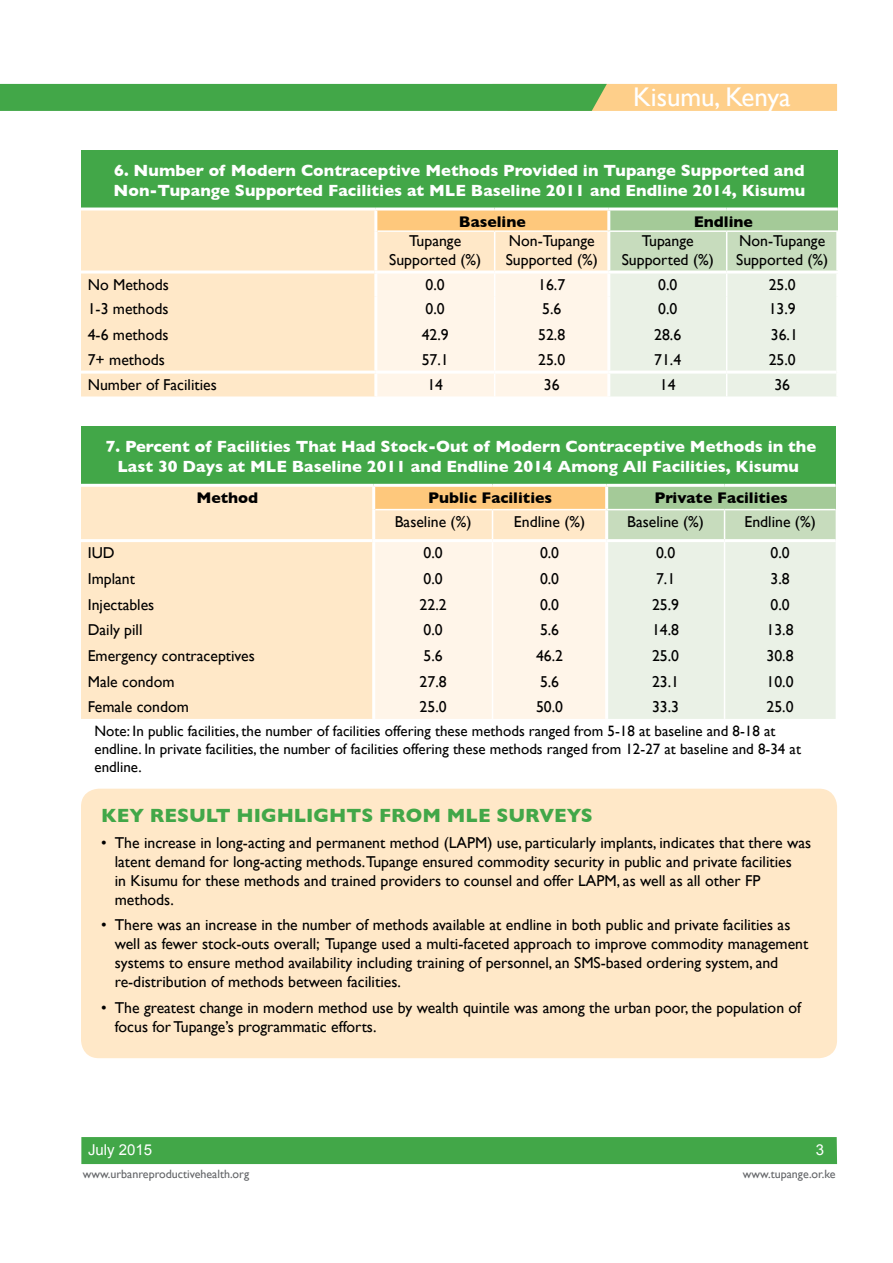
<style>
.page{position:relative;width:893px;height:1263px;background:#fff}
.page>*{position:absolute;margin:0;border:0;box-sizing:border-box;transform-origin:0 0}
.t1{font:27px "Gill Sans";color:#fff}
.t2{font:700 19.5px "Gill Sans";color:#42a748}
.t3{font:700 16.5px/19.8px "Gill Sans";color:#fff}
.t4{font:15.75px/25.7px "Gill Sans";color:#000}
.t5{font:700 15.75px "Gill Sans";color:#000}
.t6{font:15px/18px "Gill Sans";color:#000}
.t7{font:15px "Arial";color:#fff}
.t8{font:12px "Gill Sans";color:#626467}
</style>
<div class="page">
<div style="left:81px;top:1137px;width:756px;height:27px;background:#42a748"></div>
<svg style="left:0;top:84px;width:837px;height:27px"></svg>
<div style="left:81px;top:151px;width:757px;height:58px;background:#42a748"></div>
<div style="left:81px;top:210px;width:293px;height:186px;background:#ffe8c8"></div>
<div style="left:376px;top:209px;width:233px;height:22px;background:#fec87c"></div>
<div style="left:609px;top:209px;width:229px;height:22px;background:#a4ca98"></div>
<hr style="left:376px;top:207px;width:119px;height:3px;background:#fff">
<hr style="left:495px;top:207px;width:114px;height:3px;background:#fff">
<hr style="left:609px;top:207px;width:118px;height:3px;background:#fff">
<hr style="left:727px;top:207px;width:111px;height:3px;background:#fff">
<hr style="left:374px;top:210px;width:3px;height:21px;background:#fff">
<hr style="left:607px;top:210px;width:3px;height:20px;background:#fff">
<hr style="left:81px;top:207px;width:295px;height:3px;background:#fff">
<svg style="left:376px;top:231px;width:462px;height:165px"></svg>
<hr style="left:607px;top:274px;width:3px;height:22px;background:#fff">
<hr style="left:836px;top:274px;width:3px;height:22px;background:#fff">
<hr style="left:607px;top:296px;width:3px;height:75px;background:#fff">
<hr style="left:836px;top:296px;width:3px;height:76px;background:#fff">
<hr style="left:607px;top:374px;width:3px;height:22px;background:#fff">
<hr style="left:836px;top:372px;width:3px;height:24px;background:#fff">
<hr style="left:374px;top:271px;width:121px;height:3px;background:#fff">
<hr style="left:495px;top:271px;width:114px;height:3px;background:#fff">
<hr style="left:609px;top:271px;width:118px;height:3px;background:#fff">
<hr style="left:727px;top:271px;width:112px;height:3px;background:#fff">
<hr style="left:726px;top:232px;width:1px;height:39px;background:#fff">
<hr style="left:494px;top:232px;width:1px;height:39px;background:#fff">
<hr style="left:377px;top:230px;width:118px;height:2px;background:#fff">
<hr style="left:495px;top:230px;width:114px;height:2px;background:#fff">
<hr style="left:609px;top:230px;width:118px;height:2px;background:#fff">
<hr style="left:727px;top:230px;width:112px;height:2px;background:#fff">
<hr style="left:81px;top:271px;width:293px;height:3px;background:#fff">
<hr style="left:81px;top:371px;width:295px;height:3px;background:#fff">
<hr style="left:376px;top:371px;width:119px;height:3px;background:#fff">
<hr style="left:495px;top:371px;width:114px;height:3px;background:#fff">
<hr style="left:609px;top:371px;width:118px;height:3px;background:#fff">
<hr style="left:727px;top:371px;width:109px;height:3px;background:#fff">
<div style="left:81px;top:426px;width:755px;height:59px;background:#42a748"></div>
<div style="left:81px;top:487px;width:291px;height:232px;background:#ffe8c8"></div>
<div style="left:374px;top:485px;width:233px;height:25px;background:#fec87c"></div>
<div style="left:607px;top:485px;width:229px;height:25px;background:#a4ca98"></div>
<hr style="left:374px;top:484px;width:118px;height:3px;background:#fff">
<hr style="left:492px;top:484px;width:115px;height:3px;background:#fff">
<hr style="left:607px;top:484px;width:117px;height:3px;background:#fff">
<hr style="left:724px;top:484px;width:112px;height:3px;background:#fff">
<hr style="left:372px;top:487px;width:3px;height:23px;background:#fff">
<hr style="left:605px;top:487px;width:3px;height:22px;background:#fff">
<hr style="left:81px;top:484px;width:293px;height:3px;background:#fff">
<svg style="left:375px;top:510px;width:461px;height:209px"></svg>
<hr style="left:375px;top:509px;width:117px;height:1px;background:#fff">
<hr style="left:492px;top:509px;width:115px;height:1px;background:#fff">
<hr style="left:607px;top:509px;width:117px;height:1px;background:#fff">
<hr style="left:724px;top:509px;width:112px;height:1px;background:#fff">
<hr style="left:81px;top:539px;width:291px;height:3px;background:#fff">
<div style="left:81px;top:789px;width:756px;height:269px;background:#ffe8c8;border-radius:18px"></div>
<h1 class="t1" style="left:633px;top:81px;width:159px">Kisumu, Kenya</h1>
<p class="t3" style="left:113px;top:160px;width:693px">6. Number of Modern Contraceptive Methods Provided in Tupange Supported and<br>Non-Tupange Supported Facilities at MLE Baseline 2011 and Endline 2014, Kisumu</p>
<p class="t5" style="left:459px;top:212px;width:68px">Baseline</p>
<p class="t5" style="left:694px;top:212px;width:61px">Endline</p>
<p class="t4" style="left:389px;top:231px;width:94px;line-height:18.9px;text-align:center">Tupange<br>Supported (%)</p>
<p class="t4" style="left:506px;top:231px;width:94px;line-height:18.9px">Non-Tupange<br>Supported (%)</p>
<p class="t4" style="left:622px;top:231px;width:94px;line-height:18.9px;text-align:center">Tupange<br>Supported (%)</p>
<p class="t4" style="left:736px;top:231px;width:94px;line-height:18.9px">Non-Tupange<br>Supported (%)</p>
<p class="t4" style="left:88px;top:271px;width:83px">No Methods</p>
<p class="t4" style="left:426px;top:271px;width:21px">0.0</p>
<p class="t4" style="left:538px;top:271px;width:29px">16.7</p>
<p class="t4" style="left:658px;top:271px;width:21px">0.0</p>
<p class="t4" style="left:769px;top:271px;width:29px">25.0</p>
<p class="t4" style="left:88px;top:296px;width:82px;text-align:justify">1-3 methods 4-6 methods 7+ methods</p>
<p class="t4" style="left:422px;top:296px;width:29px">0.0<br>42.9<br>57.1</p>
<p class="t4" style="left:538px;top:296px;width:29px">5.6<br>52.8<br>25.0</p>
<p class="t4" style="left:654px;top:296px;width:29px">0.0<br>28.6<br>71.4</p>
<p class="t4" style="left:769px;top:296px;width:31px">13.9<br>36.1<br>25.0</p>
<p class="t4" style="left:88px;top:371px;width:131px">Number of Facilities</p>
<p class="t4" style="left:427px;top:371px;width:17px">14</p>
<p class="t4" style="left:544px;top:371px;width:17px">36</p>
<p class="t4" style="left:660px;top:371px;width:17px">14</p>
<p class="t4" style="left:774px;top:371px;width:17px">36</p>
<p class="t3" style="left:106px;top:436px;width:712px;text-align:center">7. Percent of Facilities That Had Stock-Out of Modern Contraceptive Methods in the<br>Last 30 Days at MLE Baseline 2011 and Endline 2014 Among All Facilities, Kisumu</p>
<p class="t5" style="left:196px;top:488px;width:63px">Method</p>
<p class="t5" style="left:428px;top:488px;width:125px">Public Facilities</p>
<p class="t5" style="left:654px;top:488px;width:135px">Private Facilities</p>
<p class="t4" style="left:395px;top:509px;width:78px">Baseline (%)</p>
<p class="t4" style="left:514px;top:509px;width:73px">Endline (%)</p>
<p class="t4" style="left:627px;top:509px;width:78px">Baseline (%)</p>
<p class="t4" style="left:744px;top:509px;width:73px">Endline (%)</p>
<p class="t4" style="left:88px;top:540px;width:168px">IUD<br>Implant<br>Injectables<br>Daily pill<br>Emergency contraceptives<br>Male condom<br>Female condom</p>
<p class="t4" style="left:420px;top:540px;width:29px">0.0<br>0.0<br>22.2<br>0.0<br>5.6<br>27.8<br>25.0</p>
<p class="t4" style="left:536px;top:540px;width:29px">0.0<br>0.0<br>0.0<br>5.6<br>46.2<br>5.6<br>50.0</p>
<p class="t4" style="left:652px;top:540px;width:29px">0.0<br>7.1<br>25.9<br>14.8<br>25.0<br>23.1<br>33.3</p>
<p class="t4" style="left:767px;top:540px;width:29px">0.0<br>3.8<br>0.0<br>13.8<br>30.8<br>10.0<br>25.0</p>
<p class="t6" style="left:94px;top:721px;width:708px">Note: In public facilities, the number of facilities offering these methods ranged from 5-18 at baseline and 8-18 at endline. In private facilities, the number of facilities offering these methods ranged from 12-27 at baseline and 8-34 at endline.</p>
<p class="t2" style="left:101px;top:804px;width:493px">KEY RESULT HIGHLIGHTS FROM MLE SURVEYS</p>
<p class="t4" style="left:115px;top:833px;width:698px;line-height:18.9px;text-indent:-13px">• The increase in long-acting and permanent method (LAPM) use, particularly implants, indicates that there was latent demand for long-acting methods.Tupange ensured commodity security in public and private facilities<br>in Kisumu for these methods and trained providers to counsel and offer LAPM, as well as all other FP methods.</p>
<p class="t4" style="left:115px;top:915px;width:695px;line-height:18.9px;text-indent:-13px">• There was an increase in the number of methods available at endline in both public and private facilities as well as fewer stock-outs overall; Tupange used a multi-faceted approach to improve commodity management systems to ensure method availability including training of personnel, an SMS-based ordering system, and re-distribution of methods between facilities.</p>
<p class="t4" style="left:115px;top:998px;width:688px;line-height:18.9px;text-indent:-13px">• The greatest change in modern method use by wealth quintile was among the urban poor, the population of focus for Tupange’s programmatic efforts.</p>
<p class="t7" style="left:88px;top:1139px;width:66px">July 2015</p>
<p class="t7" style="left:816px;top:1140px;width:10px">3</p>
<p class="t8" style="left:83px;top:1166px;width:168px">www.urbanreproductivehealth.org</p>
<p class="t8" style="left:743px;top:1166px;width:94px">www.tupange.or.ke</p>
</div>
